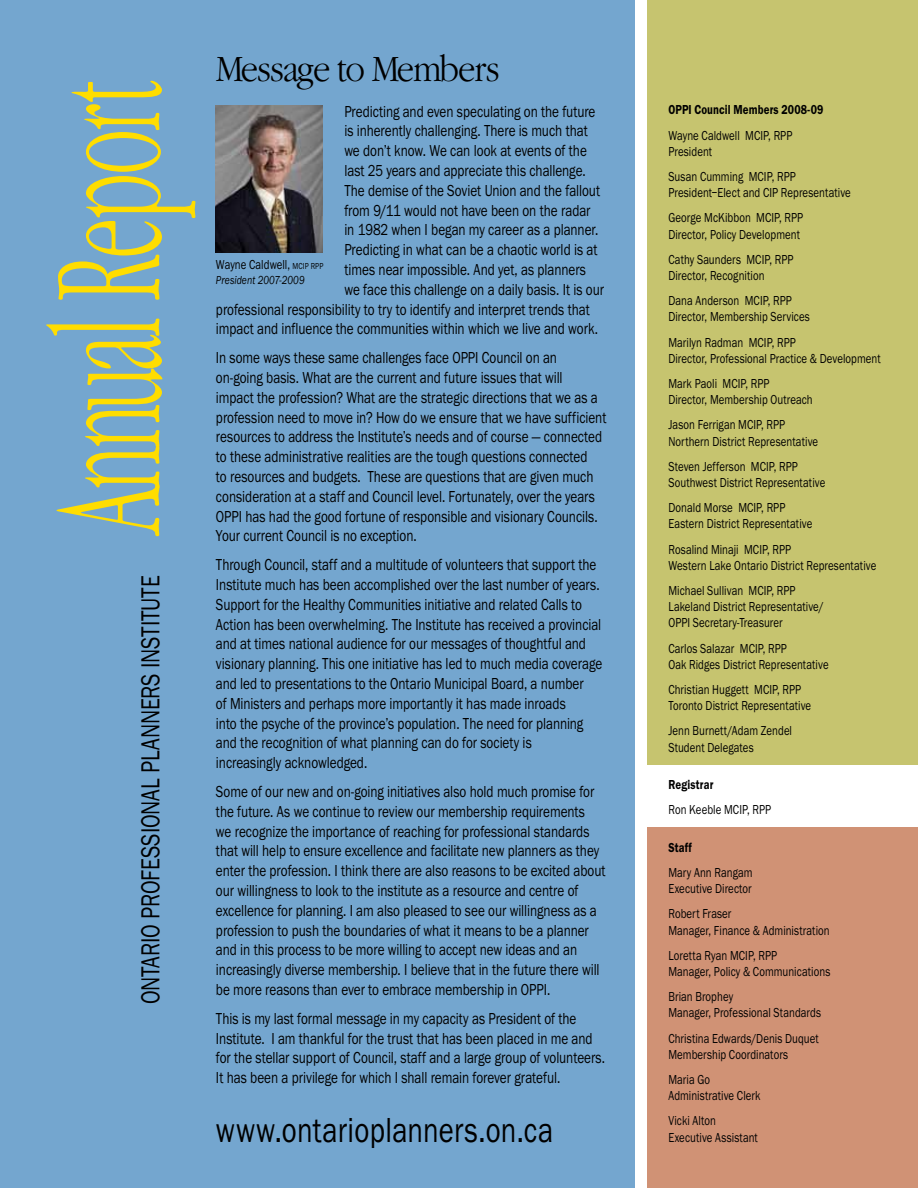
<style>
.page{position:relative;width:918px;height:1188px;background:#fff}
.page>*{position:absolute;margin:0;border:0;box-sizing:border-box;transform-origin:0 0}
.t1{font:150px "Garamond Lit ITC";letter-spacing:-.045em;color:#fd0;scale:.5 1}
.t2{font:36px "Franklin Got ITC";letter-spacing:.01em;color:#000;scale:.8 1}
.t3{font:36px "Garamond Lit ITC";letter-spacing:-.035em;color:#000;scale:.9 1}
.t4{font:27px "Franklin Got ITC";letter-spacing:-.005em;color:#000;scale:.8 1}
.t5{font:16.5px/19.8px "Franklin Got ITC";letter-spacing:-.005em;color:#000;scale:.8 1}
.t6{font:13.5px/16.2px "Franklin Got ITC";letter-spacing:.005em;color:#000;scale:.8 1}
.t7{font:600 13.5px "Franklin Got ITC";letter-spacing:.01em;color:#000;scale:.8 1}
.t8{font:italic 12px "Franklin Got ITC";letter-spacing:.01em;color:#000;scale:.8 1}
.s1{font-size:9px}
</style>
<div class="page">
<div style="left:648px;top:828px;width:270px;height:360px;background:#d09275"></div>
<div style="left:648px;top:0;width:270px;height:765px;background:#c6c46f"></div>
<div style="left:0;top:0;width:634px;height:1188px;background:#74a6cf"></div>
<img style="left:216px;top:105px;width:107px;height:147px">
<h1 class="t1" style="left:26px;top:536px;width:911px;rotate:-90deg">Annual Report</h1>
<h3 class="t4" style="left:136px;top:1004px;width:538px;rotate:-90deg">ONTARIO PROFESSIONAL PLANNERS INSTITUTE</h3>
<h2 class="t3" style="left:216px;top:49px;width:317px">Message to Members</h2>
<p class="t5" style="left:344px;top:101px;width:315px">Predicting and even speculating on the future</p>
<p class="t5" style="left:344px;top:121px;width:306px">is inherently challenging. There is much that</p>
<p class="t5" style="left:344px;top:141px;width:305px">we don’t know. We can look at events of the</p>
<p class="t5" style="left:344px;top:161px;width:303px">last 25 years and appreciate this challenge.</p>
<p class="t5" style="left:344px;top:181px;width:321px">The demise of the Soviet Union and the fallout</p>
<p class="t5" style="left:344px;top:200px;width:309px">from 9/11 would not have been on the radar</p>
<p class="t5" style="left:344px;top:220px;width:319px">in 1982 when I began my career as a planner.</p>
<p class="t5" style="left:344px;top:240px;width:318px">Predicting in what can be a chaotic world is at</p>
<p class="t5" style="left:345px;top:260px;width:303px">times near impossible. And yet, as planners</p>
<p class="t5" style="left:345px;top:280px;width:326px">we face this challenge on a daily basis. It is our</p>
<p class="t5" style="left:216px;top:299px;width:469px">professional responsibility to try to identify and interpret trends that</p>
<p class="t5" style="left:216px;top:319px;width:479px">impact and influence the communities within which we live and work.</p>
<p class="t5" style="left:216px;top:348px;width:490px">In some ways these same challenges face OPPI Council on an on-going basis. What are the current and future issues that will<br>impact the profession? What are the strategic directions that we as a profession need to move in? How do we ensure that we have sufficient resources to address the Institute’s needs and of course — connected to these administrative realities are the tough questions connected<br>to resources and budgets. These are questions that are given much consideration at a staff and Council level. Fortunately, over the years OPPI has had the good fortune of responsible and visionary Councils.<br>Your current Council is no exception.</p>
<p class="t5" style="left:216px;top:555px;width:484px">Through Council, staff and a multitude of volunteers that support the Institute much has been accomplished over the last number of years.<br>Support for the Healthy Communities initiative and related Calls to Action has been overwhelming. The Institute has received a provincial and at times national audience for our messages of thoughtful and visionary planning. This one initiative has led to much media coverage and led to presentations to the Ontario Municipal Board, a number<br>of Ministers and perhaps more importantly it has made inroads<br>into the psyche of the province’s population. The need for planning and the recognition of what planning can do for society is<br>increasingly acknowledged.</p>
<p class="t5" style="left:216px;top:782px;width:489px">Some of our new and on-going initiatives also hold much promise for the future. As we continue to review our membership requirements<br>we recognize the importance of reaching for professional standards that will help to ensure excellence and facilitate new planners as they enter the profession. I think there are also reasons to be excited about our willingness to look to the institute as a resource and centre of excellence for planning. I am also pleased to see our willingness as a profession to push the boundaries of what it means to be a planner and in this process to be more willing to accept new ideas and an increasingly diverse membership. I believe that in the future there will be more reasons than ever to embrace membership in OPPI.</p>
<p class="t5" style="left:216px;top:1009px;width:488px">This is my last formal message in my capacity as President of the Institute. I am thankful for the trust that has been placed in me and for the stellar support of Council, staff and a large group of volunteers.<br>It has been a privilege for which I shall remain forever grateful.</p>
<h2 class="t2" style="left:216px;top:1110px;width:423px">www.ontarioplanners.on.ca</h2>
<p class="t6" style="left:216px;top:257px;width:136px">Wayne Caldwell, <span class="s1">MCIP RPP</span></p>
<p class="t8" style="left:216px;top:274px;width:112px">President 2007-2009</p>
<p class="t7" style="left:668px;top:102px;width:195px">OPPI Council Members 2008-09</p>
<p class="t6" style="left:668px;top:127px;width:156px">Wayne Caldwell MCIP, RPP<br>President</p>
<p class="t6" style="left:668px;top:169px;width:230px">Susan Cumming MCIP, RPP<br>President–Elect and CIP Representative</p>
<p class="t6" style="left:668px;top:210px;width:170px">George McKibbon MCIP, RPP<br>Director, Policy Development</p>
<p class="t6" style="left:668px;top:251px;width:158px">Cathy Saunders MCIP, RPP<br>Director, Recognition</p>
<p class="t6" style="left:668px;top:293px;width:178px">Dana Anderson MCIP, RPP<br>Director, Membership Services</p>
<p class="t6" style="left:668px;top:334px;width:267px">Marilyn Radman MCIP, RPP<br>Director, Professional Practice &amp; Development</p>
<p class="t6" style="left:668px;top:376px;width:182px">Mark Paoli MCIP, RPP<br>Director, Membership Outreach</p>
<p class="t6" style="left:668px;top:417px;width:189px">Jason Ferrigan MCIP, RPP<br>Northern District Representative</p>
<p class="t6" style="left:668px;top:458px;width:198px">Steven Jefferson MCIP, RPP<br>Southwest District Representative</p>
<p class="t6" style="left:668px;top:500px;width:181px">Donald Morse MCIP, RPP<br>Eastern District Representative</p>
<p class="t6" style="left:668px;top:541px;width:261px">Rosalind Minaji MCIP, RPP<br>Western Lake Ontario District Representative</p>
<p class="t6" style="left:668px;top:583px;width:196px">Michael Sullivan MCIP, RPP<br>Lakeland District Representative/<br>OPPI Secretary-Treasurer</p>
<p class="t6" style="left:668px;top:640px;width:202px">Carlos Salazar MCIP, RPP<br>Oak Ridges District Representative</p>
<p class="t6" style="left:668px;top:682px;width:180px">Christian Huggett MCIP, RPP<br>Toronto District Representative</p>
<p class="t6" style="left:668px;top:723px;width:156px">Jenn Burnett/Adam Zendel<br>Student Delegates</p>
<p class="t7" style="left:668px;top:777px;width:58px">Registrar</p>
<p class="t6" style="left:668px;top:802px;width:130px">Ron Keeble MCIP, RPP</p>
<p class="t7" style="left:668px;top:840px;width:31px">Staff</p>
<p class="t6" style="left:668px;top:865px;width:107px">Mary Ann Rangam<br>Executive Director</p>
<p class="t6" style="left:668px;top:906px;width:203px">Robert Fraser<br>Manager, Finance &amp; Administration</p>
<p class="t6" style="left:668px;top:947px;width:204px">Loretta Ryan MCIP, RPP<br>Manager, Policy &amp; Communications</p>
<p class="t6" style="left:668px;top:989px;width:192px">Brian Brophey<br>Manager, Professional Standards</p>
<p class="t6" style="left:668px;top:1030px;width:190px">Christina Edwards/Denis Duquet<br>Membership Coordinators</p>
<p class="t6" style="left:668px;top:1072px;width:117px">Maria Go<br>Administrative Clerk</p>
<p class="t6" style="left:668px;top:1113px;width:113px">Vicki Alton<br>Executive Assistant</p>
</div>
